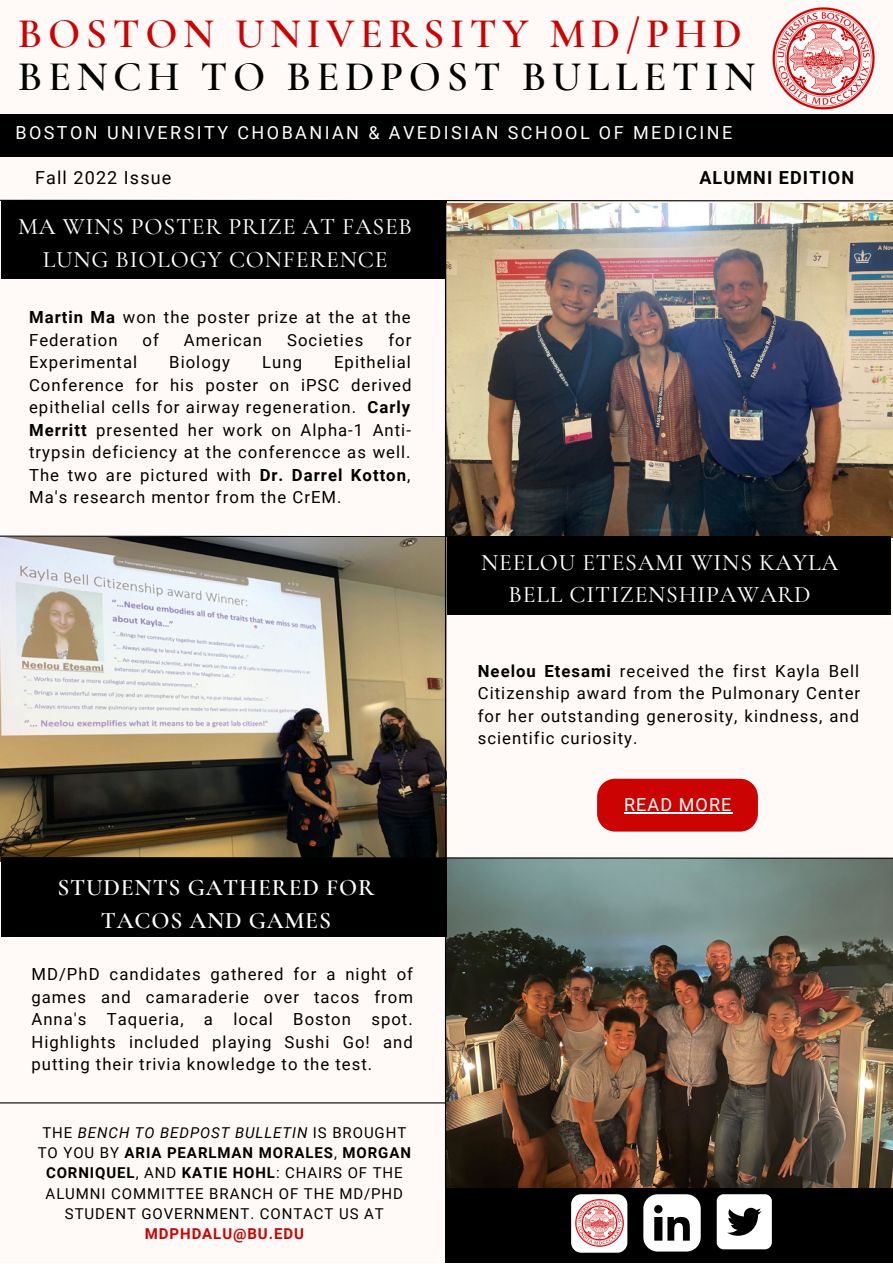
<style>
.page{position:relative;width:893px;height:1264px;background:#fff}
.page>*{position:absolute;margin:0;border:0;box-sizing:border-box;transform-origin:0 0}
.t1{font:600 42.15px "Cormorant Garamond";letter-spacing:.13em;color:#000}
.t2{font:600 42.15px "Cormorant Garamond";letter-spacing:.13em;color:#cb0303}
.t3{font:500 23.7px/32.5px "Cormorant Garamond";letter-spacing:.035em;color:#fff;text-align:center}
.t4{font:600 23.7px/32.5px "Cormorant Garamond";letter-spacing:.035em;color:#fff;text-align:center}
.t5{font:18px "Roboto";letter-spacing:.135em;color:#fff}
.t6{font:18px "Roboto";letter-spacing:.06em;color:#000}
.t7{font:700 18px "Roboto";letter-spacing:.06em;color:#000}
.t8{font:18px "Roboto";letter-spacing:.06em;color:#fff}
.t9{font:16.65px/22.5px "Roboto";letter-spacing:.06em;color:#000;text-align:justify}
.t10{font:15px/20.2px "Roboto";letter-spacing:.06em;color:#000;text-align:center}
.t11{font:700 15px "Roboto";letter-spacing:.06em;color:#cb0303}
.s1{font-weight:700}
.s2{font-style:italic}
</style>
<div class="page">
<div style="left:0;top:0;width:892px;height:1262px;background:#fffaf7"></div>
<div style="left:0;top:114px;width:892px;height:42px;background:#000"></div>
<svg style="left:0;top:199px;width:892px;height:3px"></svg>
<img style="left:772px;top:7px;width:102px;height:103px">
<div style="left:1px;top:201px;width:445px;height:78px;background:#000"></div>
<img style="left:446px;top:203px;width:445px;height:334px">
<svg style="left:0;top:535px;width:447px;height:2px"></svg>
<div style="left:445px;top:536px;width:445px;height:79px;background:#000"></div>
<img style="left:0;top:537px;width:445px;height:324px">
<svg style="left:597px;top:778px;width:160px;height:53px;background:#cd1110"></svg>
<hr style="left:624px;top:812px;width:108px;height:1px;background:#fff">
<div style="left:444px;top:1186px;width:448px;height:76px;background:#000"></div>
<svg style="left:716px;top:1194px;width:55px;height:55px"></svg>
<svg style="left:643px;top:1194px;width:57px;height:57px"></svg>
<div style="left:571px;top:1194px;width:56px;height:58px;background:#fff;border-radius:10px"></div>
<img style="left:575px;top:1199px;width:48px;height:47px">
<hr style="left:0;top:1102px;width:453px;height:1px;background:#000">
<img style="left:446px;top:859px;width:446px;height:328px">
<svg style="left:0;top:856px;width:892px;height:3px"></svg>
<div style="left:1px;top:858px;width:445px;height:78px;background:#000"></div>
<hr style="left:445px;top:200px;width:1px;height:987px;background:#000">
<h1 class="t2" style="left:18px;top:8px;width:725px">BOSTON UNIVERSITY MD/PHD</h1>
<h1 class="t1" style="left:18px;top:51px;width:739px">BENCH TO BEDPOST BULLETIN</h1>
<p class="t5" style="left:15px;top:122px;width:718px">BOSTON UNIVERSITY CHOBANIAN &amp; AVEDISIAN SCHOOL OF MEDICINE</p>
<p class="t6" style="left:35px;top:167px;width:137px">Fall 2022 Issue</p>
<p class="t7" style="left:699px;top:167px;width:156px">ALUMNI EDITION</p>
<h2 class="t3" style="left:18px;top:210px;width:395px">MA WINS POSTER PRIZE AT FASEB<br>LUNG BIOLOGY CONFERENCE</h2>
<p class="t9" style="left:29px;top:306px;width:383px"><span class="s1">Martin Ma</span> won the poster prize at the at the<br>Federation</p>
<p class="t9" style="left:142px;top:329px;width:18px">of</p>
<p class="t9" style="left:184px;top:329px;width:80px">American</p>
<p class="t9" style="left:287px;top:329px;width:78px">Societies</p>
<p class="t9" style="left:388px;top:329px;width:24px">for</p>
<p class="t9" style="left:29px;top:351px;width:384px;text-indent:305px">Epithelial Conference for his poster on iPSC derived epithelial cells for airway regeneration. <span class="s1">Carly Merritt</span> presented her work on Alpha-1 Anti&shy;trypsin deficiency at the conferencce as well.<br>The two are pictured with <span class="s1">Dr. Darrel Kotton</span>, Ma's research mentor from the CrEM.</p>
<p class="t9" style="left:29px;top:351px;width:110px">Experimental</p>
<p class="t9" style="left:169px;top:351px;width:62px">Biology</p>
<p class="t9" style="left:262px;top:351px;width:41px">Lung</p>
<h2 class="t4" style="left:57px;top:871px;width:318px">STUDENTS GATHERED FOR<br>TACOS AND GAMES</h2>
<p class="t9" style="left:31px;top:963px;width:383px">MD/PhD candidates gathered for a night of games and camaraderie over tacos from Anna's Taqueria, a local Boston spot.<br>Highlights included playing Sushi Go! and putting their trivia knowledge to the test.</p>
<p class="t10" style="left:38px;top:1122px;width:374px">THE <span class="s2">BENCH TO BEDPOST BULLETIN</span> IS BROUGHT TO YOU BY <span class="s1">ARIA PEARLMAN MORALES</span>, <span class="s1">MORGAN CORNIQUEL</span>, AND <span class="s1">KATIE HOHL</span>: CHAIRS OF THE ALUMNI COMMITTEE BRANCH OF THE MD/PHD STUDENT GOVERNMENT. CONTACT US AT</p>
<p class="t11" style="left:145px;top:1225px;width:160px">MDPHDALU@BU.EDU</p>
<h2 class="t3" style="left:481px;top:546px;width:358px">NEELOU ETESAMI WINS KAYLA<br>BELL CITIZENSHIPAWARD</h2>
<p class="t9" style="left:478px;top:659px;width:384px"><span class="s1">Neelou Etesami</span> received the first Kayla Bell Citizenship award from the Pulmonary Center for her outstanding generosity, kindness, and scientific curiosity.</p>
<p class="t8" style="left:624px;top:794px;width:109px">READ MORE</p>
</div>
